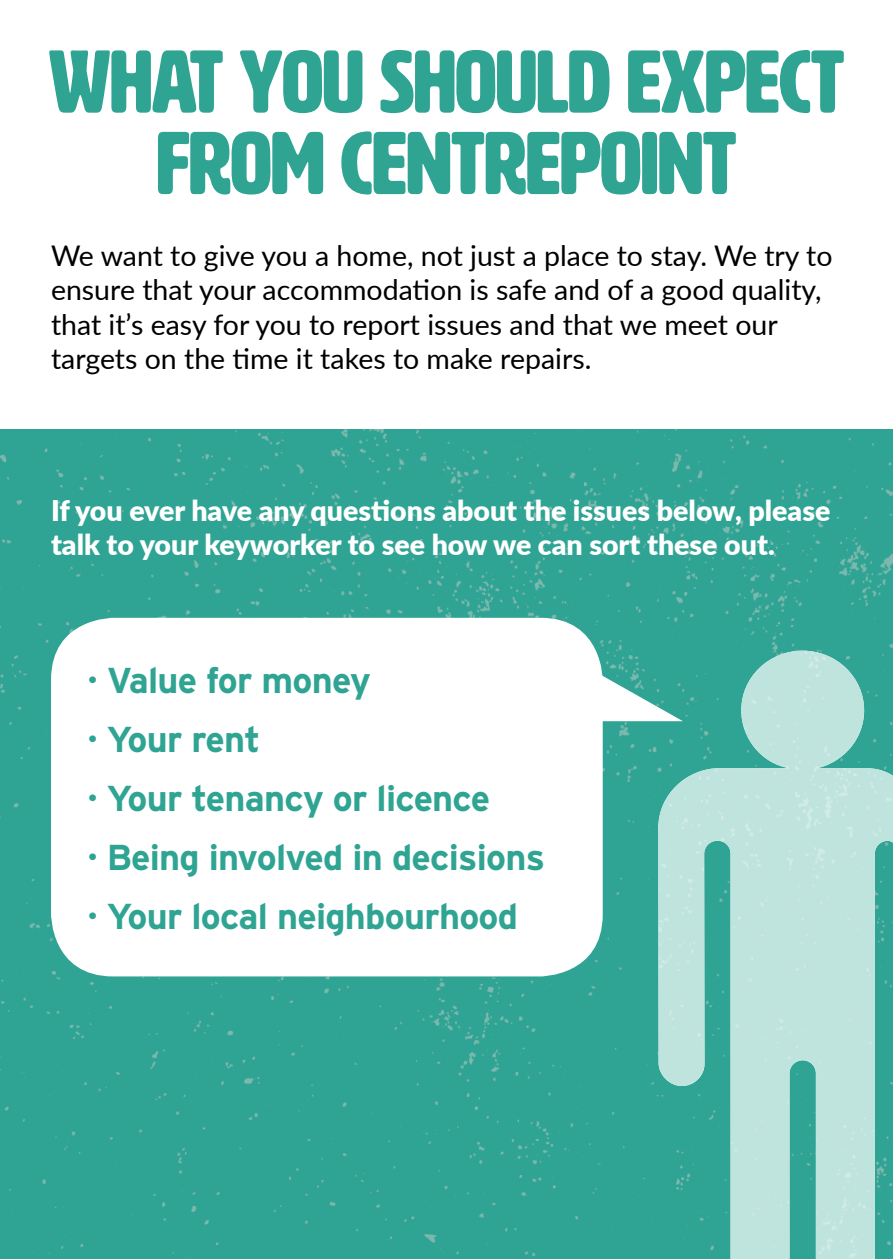
<style>
.page{position:relative;width:893px;height:1259px;background:#fff}
.page>*{position:absolute;margin:0;border:0;box-sizing:border-box;transform-origin:0 0}
.t1{font:87.6px/81.3px "HWT Artz";letter-spacing:-.01em;color:#2fa493;text-align:center}
.t2{font:700 36px/59.1px "Interstate";letter-spacing:-.02em;color:#2fa493}
.t3{font:28.5px/34.2px "Lato";color:#000}
.t4{font:900 28.5px/34.2px "Lato";color:#fff}
</style>
<div class="page">
<div style="left:0;top:429px;width:893px;height:830px;background:#2fa494"></div>
<img style="left:658px;top:650px;width:235px;height:609px">
<div style="left:51px;top:618px;width:552px;height:358px;background:#fff;border-radius:62px"></div>
<svg style="left:601px;top:670px;width:82px;height:51px"></svg>
<h1 class="t1" style="left:48px;top:42px;width:798px">WHAT YOU SHOULD EXPECT<br>FROM CENTREPOINT</h1>
<p class="t3" style="left:51px;top:237px;width:783px">We want to give you a home, not just a place to stay. We try to ensure that your accommodation is safe and of a good quality, that it’s easy for you to report issues and that we meet our targets on the time it takes to make repairs.</p>
<p class="t4" style="left:51px;top:492px;width:781px">If you ever have any questions about the issues below, please talk to your keyworker to see how we can sort these out.</p>
<p class="t2" style="left:88px;top:650px;width:459px">· Value for money<br>· Your rent<br>· Your tenancy or licence<br>· Being involved in decisions · Your local neighbourhood</p>
</div>
